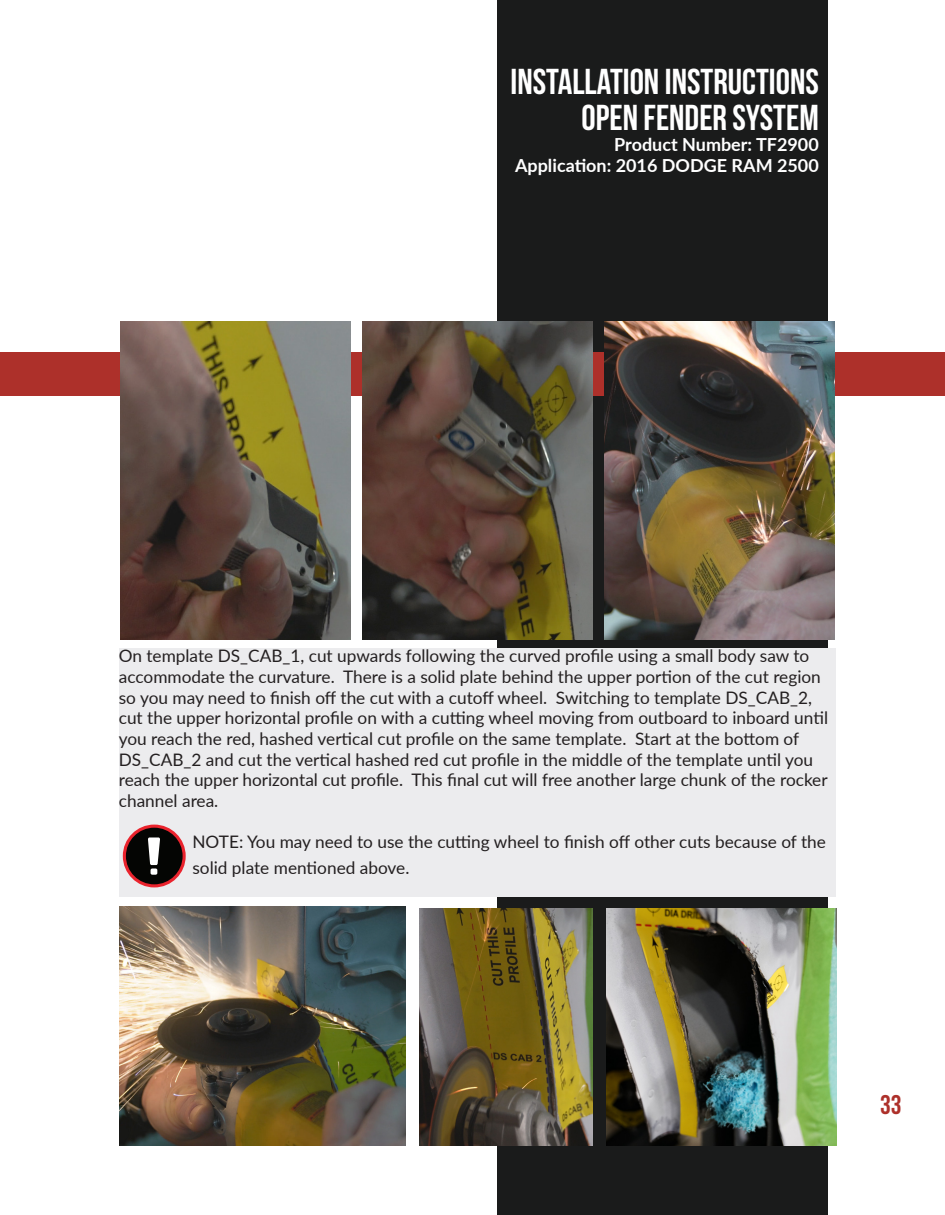
<style>
.page{position:relative;width:945px;height:1215px;background:#fff}
.page>*{position:absolute;margin:0;border:0;box-sizing:border-box;transform-origin:0 0}
.t1{font:36px "Bebas Neue";color:#fff}
.t2{font:27px "Bebas Neue";color:#ad302a}
.t3{font:700 18px "Lato";color:#fff}
.t4{font:17.25px/20.7px "Lato";color:#231f20}
</style>
<div class="page">
<div style="left:497px;top:0;width:330px;height:1215px;background:#1a1b1b"></div>
<div style="left:0;top:353px;width:945px;height:43px;background:#ad302a"></div>
<div style="left:119px;top:648px;width:716px;height:249px;background:#ececee"></div>
<img style="left:120px;top:321px;width:230px;height:318px">
<img style="left:362px;top:321px;width:230px;height:318px">
<img style="left:605px;top:321px;width:229px;height:318px">
<img style="left:119px;top:906px;width:287px;height:239px">
<img style="left:419px;top:909px;width:173px;height:236px">
<img style="left:606px;top:909px;width:230px;height:236px">
<div style="left:124px;top:826px;width:60px;height:60px;background:#040503;border-radius:50%"></div>
<div style="left:123px;top:825px;width:63px;height:62px;border:3px solid #ea232d;border-radius:50%"></div>
<svg style="left:148px;top:837px;width:12px;height:38px"></svg>
<p class="t1" style="left:511px;top:62px;width:310px">INSTALLATION INSTRUCTIONS</p>
<p class="t1" style="left:582px;top:98px;width:239px">OPEN FENDER SYSTEM</p>
<p class="t3" style="left:614px;top:131px;width:206px">Product Number: TF2900</p>
<p class="t3" style="left:515px;top:152px;width:305px">Application: 2016 DODGE RAM 2500</p>
<p class="t4" style="left:119px;top:645px;width:692px">On template DS_CAB_1, cut upwards following the curved profile using a small body saw to</p>
<p class="t4" style="left:119px;top:665px;width:711px">accommodate the curvature. There is a solid plate behind the upper portion of the cut region so you may need to finish off the cut with a cutoff wheel. Switching to template DS_CAB_2, cut the upper horizontal profile on with a cutting wheel moving from outboard to inboard until you reach the red, hashed vertical cut profile on the same template. Start at the bottom of DS_CAB_2 and cut the vertical hashed red cut profile in the middle of the template until you reach the upper horizontal cut profile. This final cut will free another large chunk of the rocker channel area.</p>
<p class="t4" style="left:192px;top:829px;width:635px;line-height:25.2px">NOTE: You may need to use the cutting wheel to finish off other cuts because of the solid plate mentioned above.</p>
<h2 class="t2" style="left:880px;top:1090px;width:23px">33</h2>
</div>
